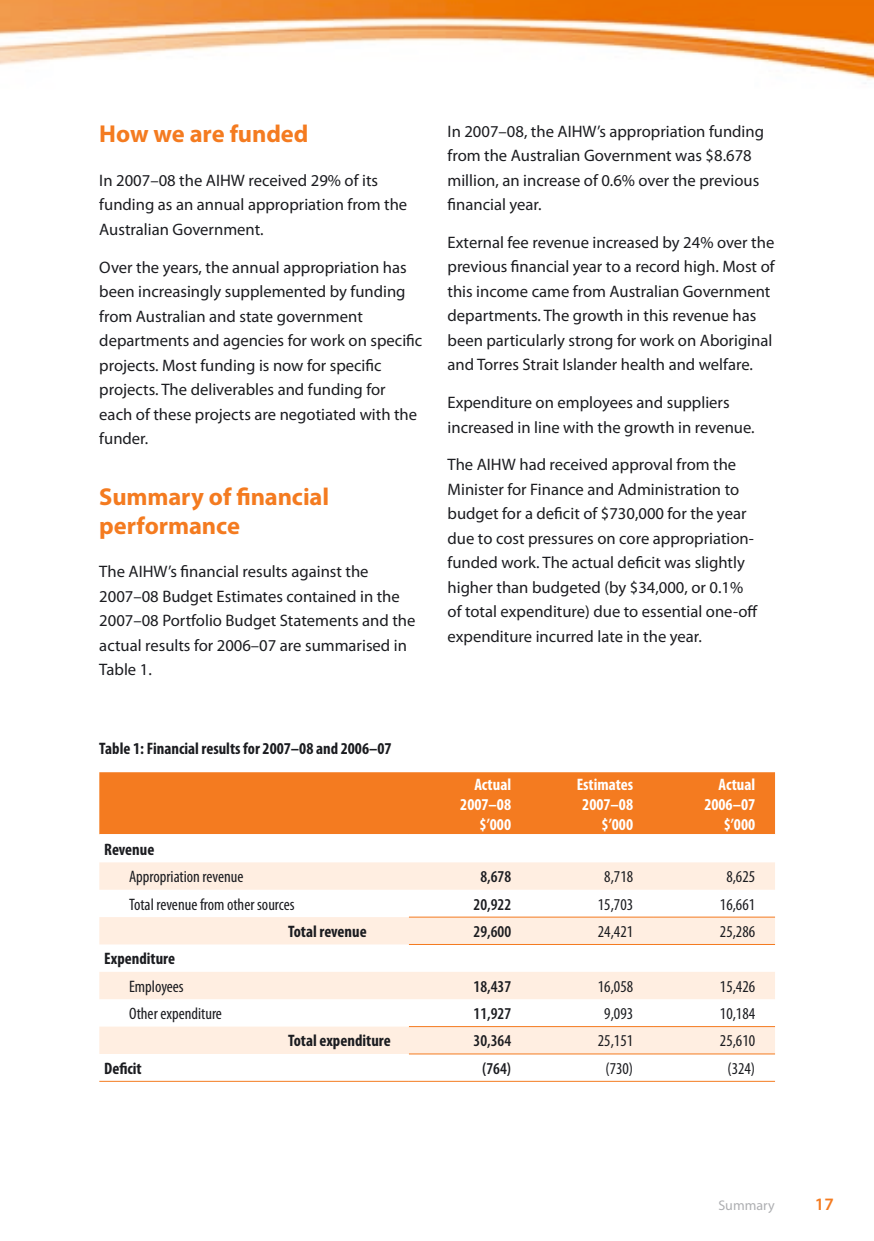
<style>
.page{position:relative;width:874px;height:1241px;background:#fff}
.page>*{position:absolute;margin:0;border:0;box-sizing:border-box;transform-origin:0 0}
.t1{font:700 24.5px/29.4px "Myriad Pro";letter-spacing:-.005em;color:#f47b20}
.t2{font:600 17.5px "Myriad Pro";color:#f47b20}
.t3{font:16.62px/24.5px "Myriad Pro";color:#1b1c20}
.t4{font:condensed 16.62px "Myriad Pro";color:#1b1c20}
.t5{font:700 condensed 16.62px "Myriad Pro";color:#1b1c20}
.t6{font:700 condensed 16.62px/19.9px "Myriad Pro";color:#fff;text-align:right}
.t7{font:600 condensed 16.62px "Myriad Pro";color:#1b1c20}
.t8{font:14px "Myriad Pro";color:#aeafb2}
</style>
<div class="page">
<img style="left:0;top:0;width:873px;height:84px">
<div style="left:99px;top:772px;width:675px;height:62px;background:#f47b20"></div>
<svg style="left:99px;top:1053px;width:675px;height:2px"></svg>
<svg style="left:99px;top:862px;width:675px;height:191px;fill:#ffeee1"></svg>
<hr style="left:99px;top:1080px;width:310px;height:1px;background:#f47b20">
<hr style="left:409px;top:1080px;width:121px;height:1px;background:#f47b20">
<hr style="left:530px;top:1080px;width:122px;height:1px;background:#f47b20">
<hr style="left:652px;top:1080px;width:122px;height:1px;background:#f47b20">
<hr style="left:409px;top:916px;width:121px;height:1px;background:#f47b20">
<hr style="left:530px;top:916px;width:122px;height:1px;background:#f47b20">
<hr style="left:652px;top:916px;width:122px;height:1px;background:#f47b20">
<hr style="left:409px;top:943px;width:121px;height:1px;background:#f47b20">
<hr style="left:530px;top:943px;width:122px;height:1px;background:#f47b20">
<hr style="left:652px;top:943px;width:122px;height:1px;background:#f47b20">
<hr style="left:409px;top:1026px;width:121px;height:1px;background:#f47b20">
<hr style="left:530px;top:1026px;width:122px;height:1px;background:#f47b20">
<hr style="left:652px;top:1026px;width:122px;height:1px;background:#f47b20">
<hr style="left:409px;top:1053px;width:121px;height:1px;background:#f47b20">
<hr style="left:530px;top:1053px;width:122px;height:1px;background:#f47b20">
<hr style="left:652px;top:1053px;width:122px;height:1px;background:#f47b20">
<h1 class="t1" style="left:99px;top:119px;width:210px">How we are funded</h1>
<p class="t3" style="left:99px;top:168px;width:309px">In 2007–08 the AIHW received 29% of its funding as an annual appropriation from the<br>Australian Government.</p>
<p class="t3" style="left:99px;top:254px;width:324px">Over the years, the annual appropriation has been increasingly supplemented by funding from Australian and state government departments and agencies for work on specific projects. Most funding is now for specific projects. The deliverables and funding for each of these projects are negotiated with the funder.</p>
<h1 class="t1" style="left:99px;top:481px;width:231px">Summary of financial performance</h1>
<p class="t3" style="left:99px;top:559px;width:317px">The AIHW’s financial results against the 2007–08 Budget Estimates contained in the 2007–08 Portfolio Budget Statements and the actual results for 2006–07 are summarised in Table 1.</p>
<p class="t3" style="left:447px;top:118px;width:318px">In 2007–08, the AIHW’s appropriation funding from the Australian Government was $8.678 million, an increase of 0.6% over the previous financial year.</p>
<p class="t3" style="left:447px;top:230px;width:328px">External fee revenue increased by 24% over the previous financial year to a record high. Most of this income came from Australian Government departments. The growth in this revenue has been particularly strong for work on Aboriginal and Torres Strait Islander health and welfare.</p>
<p class="t3" style="left:447px;top:390px;width:308px">Expenditure on employees and suppliers increased in line with the growth in revenue.</p>
<p class="t3" style="left:447px;top:452px;width:312px">The AIHW had received approval from the Minister for Finance and Administration to budget for a deficit of $730,000 for the year due to cost pressures on core appropriation&shy;funded work. The actual deficit was slightly higher than budgeted (by $34,000, or 0.1% of total expenditure) due to essential one-off expenditure incurred late in the year.</p>
<p class="t5" style="left:99px;top:738px;width:294px">Table 1: Financial results for 2007–08 and 2006–07</p>
<p class="t6" style="left:460px;top:773px;width:52px">Actual<br>2007–08 $’000</p>
<p class="t6" style="left:576px;top:773px;width:58px">Estimates<br>2007–08 $’000</p>
<p class="t6" style="left:704px;top:773px;width:52px">Actual<br>2006–07 $’000</p>
<p class="t5" style="left:104px;top:838px;width:52px">Revenue</p>
<p class="t4" style="left:129px;top:866px;width:116px">Appropriation revenue</p>
<p class="t7" style="left:480px;top:866px;width:32px">8,678</p>
<p class="t4" style="left:604px;top:866px;width:30px">8,718</p>
<p class="t4" style="left:726px;top:866px;width:30px">8,625</p>
<p class="t4" style="left:129px;top:894px;width:167px">Total revenue from other sources</p>
<p class="t7" style="left:473px;top:893px;width:39px">20,922</p>
<p class="t4" style="left:597px;top:894px;width:37px">15,703</p>
<p class="t4" style="left:719px;top:894px;width:37px">16,661</p>
<p class="t5" style="left:288px;top:920px;width:80px">Total revenue</p>
<p class="t7" style="left:473px;top:921px;width:39px">29,600</p>
<p class="t4" style="left:597px;top:921px;width:37px">24,421</p>
<p class="t4" style="left:719px;top:921px;width:37px">25,286</p>
<p class="t5" style="left:104px;top:948px;width:72px">Expenditure</p>
<p class="t4" style="left:129px;top:976px;width:56px">Employees</p>
<p class="t7" style="left:473px;top:975px;width:39px">18,437</p>
<p class="t4" style="left:597px;top:976px;width:37px">16,058</p>
<p class="t4" style="left:719px;top:976px;width:37px">15,426</p>
<p class="t4" style="left:129px;top:1003px;width:94px">Other expenditure</p>
<p class="t7" style="left:473px;top:1003px;width:39px">11,927</p>
<p class="t4" style="left:604px;top:1003px;width:30px">9,093</p>
<p class="t4" style="left:719px;top:1003px;width:37px">10,184</p>
<p class="t5" style="left:288px;top:1030px;width:104px">Total expenditure</p>
<p class="t7" style="left:473px;top:1030px;width:39px">30,364</p>
<p class="t4" style="left:597px;top:1030px;width:37px">25,151</p>
<p class="t4" style="left:719px;top:1030px;width:37px">25,610</p>
<p class="t5" style="left:104px;top:1057px;width:39px">Deficit</p>
<p class="t7" style="left:482px;top:1057px;width:30px">(764)</p>
<p class="t4" style="left:605px;top:1058px;width:29px">(730)</p>
<p class="t4" style="left:727px;top:1058px;width:29px">(324)</p>
<p class="t8" style="left:718px;top:1196px;width:58px">Summary</p>
<p class="t2" style="left:814px;top:1192px;width:20px">17</p>
</div>
